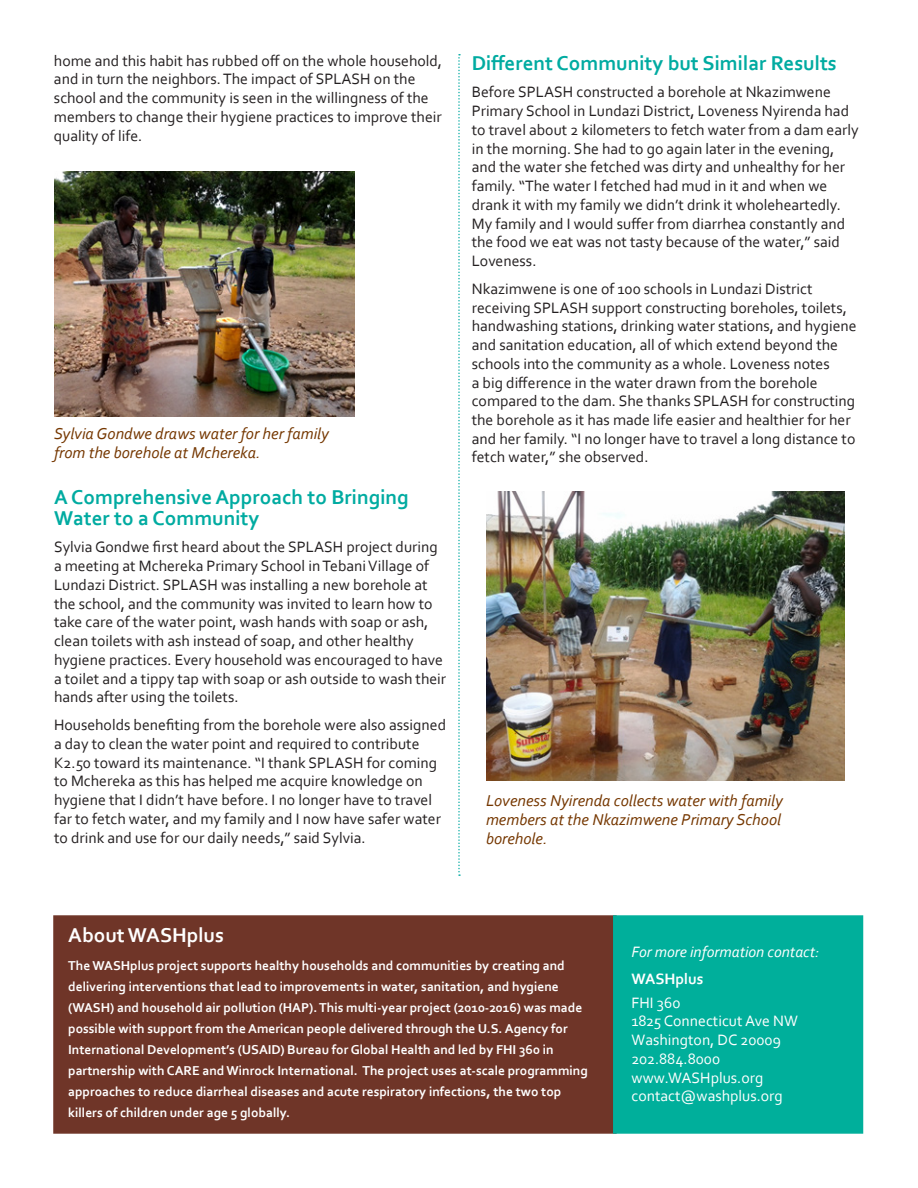
<style>
.page{position:relative;width:918px;height:1188px;background:#fff}
.page>*{position:absolute;margin:0;border:0;box-sizing:border-box;transform-origin:0 0}
.subhead{font:700 21px/21px "Corbel";color:#00aba1}
.subhead-2{font:700 21px "Corbel";color:#fff}
.t1{font:italic 16.5px/18.8px "Corbel";color:#753700}
.body_text{font:15.75px/18.8px "Corbel";color:#231f20}
.body_text-2{font:15.75px "Corbel";color:#fff}
.body_text-3{font:italic 15.75px "Corbel";color:#fff}
.body_text-4{font:700 15.75px "Corbel";color:#fff}
.subhead-3{font:700 13.5px/21px "Corbel";color:#fff}
</style>
<div class="page">
<svg style="left:458px;top:54px;width:2px;height:822px"></svg>
<div style="left:53px;top:915px;width:564px;height:219px;background:#6f3528;border:2px solid #6f3528"></div>
<img style="left:54px;top:171px;width:300px;height:245px">
<img style="left:486px;top:492px;width:359px;height:288px">
<div style="left:613px;top:915px;width:250px;height:219px;background:#00af9b;border:2px solid #00af9b"></div>
<p class="body_text" style="left:54px;top:51px;width:390px">home and this habit has rubbed off on the whole household, and in turn the neighbors. The impact of SPLASH on the school and the community is seen in the willingness of the members to change their hygiene practices to improve their quality of life.</p>
<p class="t1" style="left:54px;top:424px;width:276px">Sylvia Gondwe draws water for her family from the borehole at Mchereka.</p>
<p class="subhead" style="left:54px;top:486px;width:356px">A Comprehensive Approach to Bringing<br>Water to a Community</p>
<p class="body_text" style="left:54px;top:537px;width:394px">Sylvia Gondwe first heard about the SPLASH project during a meeting at Mchereka Primary School in Tebani Village of Lundazi District. SPLASH was installing a new borehole at the school, and the community was invited to learn how to take care of the water point, wash hands with soap or ash, clean toilets with ash instead of soap, and other healthy hygiene practices. Every household was encouraged to have a toilet and a tippy tap with soap or ash outside to wash their hands after using the toilets.</p>
<p class="body_text" style="left:54px;top:715px;width:394px">Households benefiting from the borehole were also assigned a day to clean the water point and required to contribute K2.50 toward its maintenance. “I thank SPLASH for coming to Mchereka as this has helped me acquire knowledge on hygiene that I didn’t have before. I no longer have to travel far to fetch water, and my family and I now have safer water to drink and use for our daily needs,” said Sylvia.</p>
<p class="subhead" style="left:472px;top:52px;width:367px">Different Community but Similar Results</p>
<p class="body_text" style="left:472px;top:82px;width:388px">Before SPLASH constructed a borehole at Nkazimwene Primary School in Lundazi District, Loveness Nyirenda had to travel about 2 kilometers to fetch water from a dam early in the morning. She had to go again later in the evening, and the water she fetched was dirty and unhealthy for her family. “The water I fetched had mud in it and when we drank it with my family we didn’t drink it wholeheartedly.<br>My family and I would suffer from diarrhea constantly and the food we eat was not tasty because of the water,” said Loveness.</p>
<p class="body_text" style="left:472px;top:279px;width:387px">Nkazimwene is one of 100 schools in Lundazi District receiving SPLASH support constructing boreholes, toilets, handwashing stations, drinking water stations, and hygiene and sanitation education, all of which extend beyond the schools into the community as a whole. Loveness notes<br>a big difference in the water drawn from the borehole compared to the dam. She thanks SPLASH for constructing the borehole as it has made life easier and healthier for her and her family. “I no longer have to travel a long distance to fetch water,” she observed.</p>
<p class="t1" style="left:486px;top:791px;width:298px;text-align:justify">Loveness Nyirenda collects water with family members at the Nkazimwene Primary School borehole.</p>
<p class="subhead-2" style="left:68px;top:922px;width:157px">About WASHplus</p>
<p class="subhead-3" style="left:68px;top:955px;width:521px">The WASHplus project supports healthy households and communities by creating and delivering interventions that lead to improvements in water, sanitation, and hygiene (WASH) and household air pollution (HAP). This multi-year project (2010-2016) was made possible with support from the American people delivered through the U.S. Agency for International Development’s (USAID) Bureau for Global Health and led by FHI 360 in partnership with CARE and Winrock International. The project uses at-scale programming approaches to reduce diarrheal diseases and acute respiratory infections, the two top killers of children under age 5 globally.</p>
<p class="body_text-3" style="left:632px;top:942px;width:189px">For more information contact:</p>
<p class="body_text-4" style="left:632px;top:969px;width:74px">WASHplus</p>
<p class="body_text-2" style="left:632px;top:993px;width:50px">FHI 360</p>
<p class="body_text-2" style="left:632px;top:1011px;width:168px">1825 Connecticut Ave NW</p>
<p class="body_text-2" style="left:632px;top:1030px;width:151px">Washington, DC 20009</p>
<p class="body_text-2" style="left:632px;top:1049px;width:90px">202.884.8000</p>
<p class="body_text-2" style="left:632px;top:1068px;width:133px">www.WASHplus.org</p>
<p class="body_text-2" style="left:632px;top:1086px;width:153px">contact@washplus.org</p>
</div>
